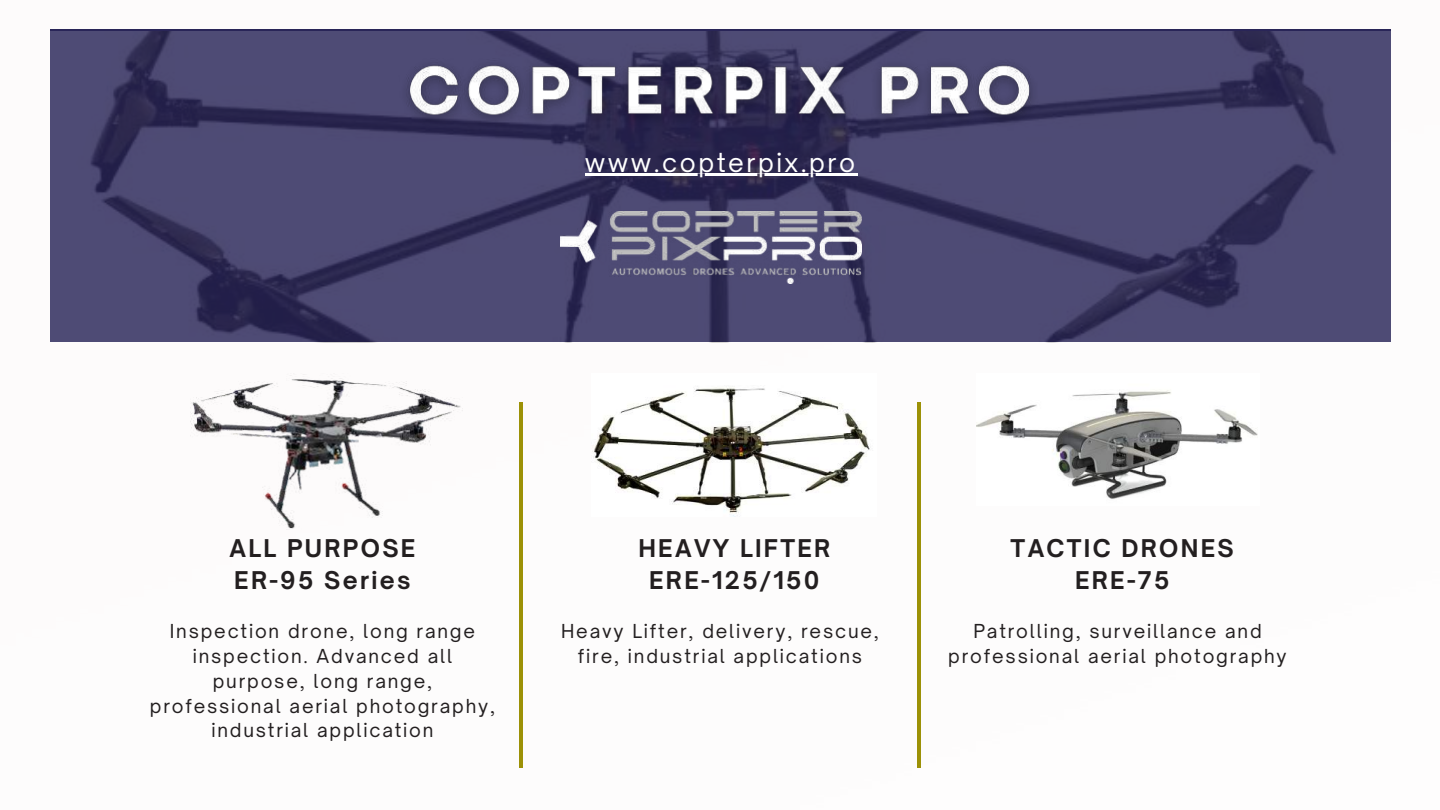
<style>
.page{position:relative;width:1440px;height:810px;background:#fff}
.page>*{position:absolute;margin:0;border:0;box-sizing:border-box;transform-origin:0 0}
.t1{font:25.1px "Open Sauce One";letter-spacing:.1em;color:#fff}
.t2{font:700 23.4px/32px "Open Sauce One";letter-spacing:.1em;color:#231f20;text-align:center}
.t3{font:18.4px/24.8px "Open Sauce One";letter-spacing:.1em;color:#231f20;text-align:center}
</style>
<div class="page">
<img style="left:50px;top:31px;width:1340px;height:311px">
<img style="left:560px;top:212px;width:301px;height:71px">
<hr style="left:519px;top:402px;width:4px;height:365px;background:#9c9107">
<hr style="left:917px;top:402px;width:4px;height:365px;background:#9c9107">
<img style="left:976px;top:390px;width:282px;height:109px">
<img style="left:592px;top:386px;width:278px;height:131px">
<img style="left:191px;top:374px;width:272px;height:156px">
<img style="left:391px;top:50px;width:665px;height:96px">
<hr style="left:585px;top:174px;width:273px;height:2px;background:#fff">
<h1 class="t1" style="left:585px;top:147px;width:272px">www.copterpix.pro</h1>
<p class="t2" style="left:229px;top:532px;width:187px;text-align:left">ALL PURPOSE<br>ER-95 Series</p>
<p class="t2" style="left:1011px;top:532px;width:225px">TACTIC DRONES<br>ERE-75</p>
<p class="t3" style="left:150px;top:619px;width:347px">Inspection drone, long range inspection. Advanced all purpose, long range, professional aerial photography, industrial application</p>
<p class="t3" style="left:561px;top:619px;width:319px">Heavy Lifter, delivery, rescue, fire, industrial applications</p>
<p class="t3" style="left:948px;top:619px;width:340px">Patrolling, surveillance and professional aerial photography</p>
<p class="t2" style="left:638px;top:532px;width:193px">HEAVY LIFTER<br>ERE-125/150</p>
</div>
